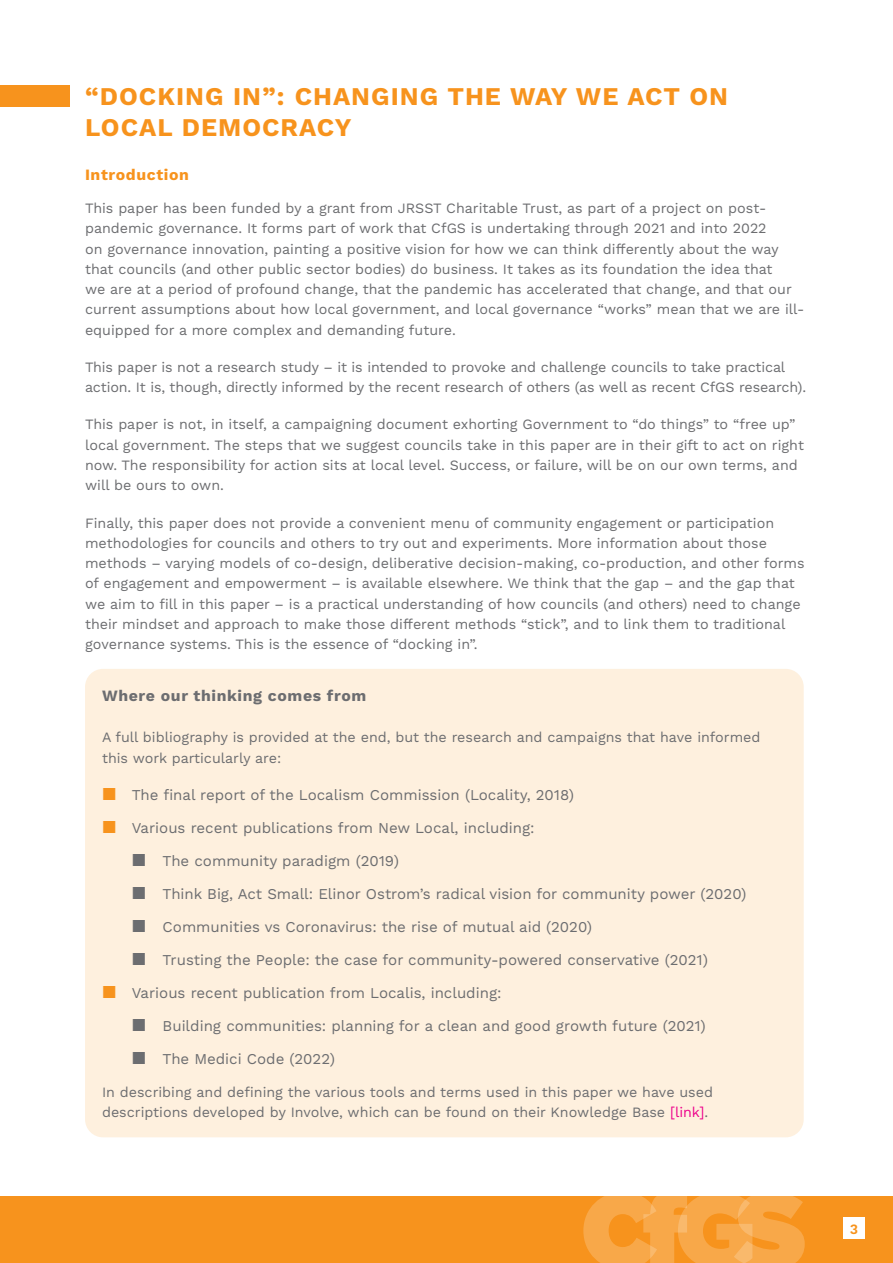
<style>
.page{position:relative;width:893px;height:1263px;background:#fff}
.page>*{position:absolute;margin:0;border:0;box-sizing:border-box;transform-origin:0 0}
.t1{font:700 25.5px/30.6px "Work Sans";letter-spacing:.04em;color:#f7931d}
.t2{font:700 15.75px "Work Sans";letter-spacing:.04em;color:#6c6d70}
.t3{font:700 15.75px "Work Sans";letter-spacing:.04em;color:#f7931d}
.t4{font:15px "Work Sans";color:#6c6d70}
.t5{font:14.25px/20.2px "Work Sans";color:#6c6d70}
.t6{font:600 14.25px "Work Sans";color:#f7931d}
.s1{font-size:24px;color:#f7931d}
.s2{font-size:24px}
.s3{color:#ed028c}
</style>
<div class="page">
<div style="left:0;top:1196px;width:893px;height:67px;background:#f7931d"></div>
<div style="left:844px;top:1218px;width:21px;height:21px;background:#fff"></div>
<svg style="left:583px;top:1196px;width:222px;height:67px"></svg>
<div style="left:0;top:85px;width:69px;height:21px;background:#f7931d"></div>
<div style="left:85px;top:669px;width:719px;height:468px;background:#fef0de;border-radius:18px"></div>
<h1 class="t1" style="left:85px;top:82px;width:645px">“DOCKING IN”: CHANGING THE WAY WE ACT ON<br>LOCAL DEMOCRACY</h1>
<p class="t3" style="left:85px;top:166px;width:105px">Introduction</p>
<p class="t5" style="left:85px;top:199px;width:721px">This paper has been funded by a grant from JRSST Charitable Trust, as part of a project on post&shy;pandemic governance. It forms part of work that CfGS is undertaking through 2021 and into 2022<br>on governance innovation, painting a positive vision for how we can think differently about the way that councils (and other public sector bodies) do business. It takes as its foundation the idea that<br>we are at a period of profound change, that the pandemic has accelerated that change, and that our current assumptions about how local government, and local governance “works” mean that we are ill&shy;equipped for a more complex and demanding future.</p>
<p class="t5" style="left:85px;top:358px;width:723px">This paper is not a research study – it is intended to provoke and challenge councils to take practical action. It is, though, directly informed by the recent research of others (as well as recent CfGS research).</p>
<p class="t5" style="left:85px;top:415px;width:720px">This paper is not, in itself, a campaigning document exhorting Government to “do things” to “free up” local government. The steps that we suggest councils take in this paper are in their gift to act on right now. The responsibility for action sits at local level. Success, or failure, will be on our own terms, and will be ours to own.</p>
<p class="t5" style="left:85px;top:513px;width:721px">Finally, this paper does not provide a convenient menu of community engagement or participation methodologies for councils and others to try out and experiments. More information about those methods – varying models of co-design, deliberative decision-making, co-production, and other forms of engagement and empowerment – is available elsewhere. We think that the gap – and the gap that we aim to fill in this paper – is a practical understanding of how councils (and others) need to change their mindset and approach to make those different methods “stick”, and to link them to traditional governance systems. This is the essence of “docking in”.</p>
<p class="t2" style="left:102px;top:686px;width:266px">Where our thinking comes from</p>
<p class="t5" style="left:102px;top:728px;width:660px">A full bibliography is provided at the end, but the research and campaigns that have informed this work particularly are:</p>
<p class="t4" style="left:102px;top:786px;width:473px"><span class="s1">▪</span> The final report of the Localism Commission (Locality, 2018)</p>
<p class="t4" style="left:102px;top:819px;width:434px"><span class="s1">▪</span> Various recent publications from New Local, including:</p>
<p class="t4" style="left:132px;top:852px;width:269px"><span class="s2">▪</span> The community paradigm (2019)</p>
<p class="t4" style="left:132px;top:885px;width:616px"><span class="s2">▪</span> Think Big, Act Small: Elinor Ostrom’s radical vision for community power (2020)</p>
<p class="t4" style="left:132px;top:918px;width:462px"><span class="s2">▪</span> Communities vs Coronavirus: the rise of mutual aid (2020)</p>
<p class="t4" style="left:132px;top:951px;width:578px"><span class="s2">▪</span> Trusting the People: the case for community-powered conservative (2021)</p>
<p class="t4" style="left:102px;top:984px;width:401px"><span class="s1">▪</span> Various recent publication from Localis, including:</p>
<p class="t4" style="left:132px;top:1017px;width:576px"><span class="s2">▪</span> Building communities: planning for a clean and good growth future (2021)</p>
<p class="t4" style="left:132px;top:1050px;width:205px"><span class="s2">▪</span> The Medici Code (2022)</p>
<p class="t5" style="left:102px;top:1083px;width:612px">In describing and defining the various tools and terms used in this paper we have used descriptions developed by Involve, which can be found on their Knowledge Base <span class="s3">[link]</span>.</p>
<p class="t6" style="left:850px;top:1221px;width:10px">3</p>
</div>
